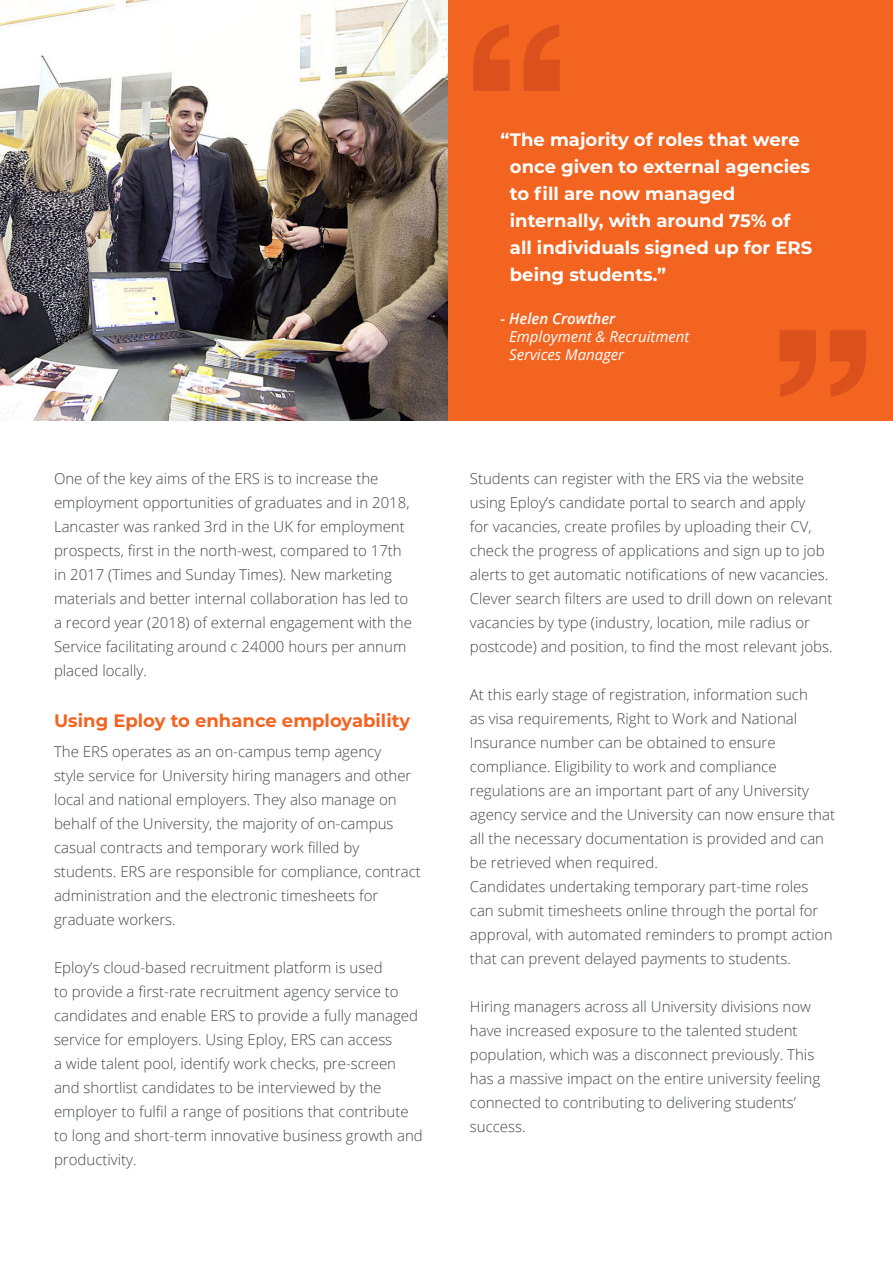
<style>
.page{position:relative;width:893px;height:1263px;background:#fff}
.page>*{position:absolute;margin:0;border:0;box-sizing:border-box;transform-origin:0 0}
.t1{font:700 18px/27px "Montserrat";color:#fff}
.t2{font:700 18px "Montserrat";color:#f36421}
.t3{font:300 15px/24px "Open Sans";color:#454647}
.t4{font:italic 15px/18px "Open Sans";color:#fff}
.s1{font-weight:600}
</style>
<div class="page">
<div style="left:446px;top:0;width:447px;height:421px;background:#f36421"></div>
<svg style="left:473px;top:24px;width:87px;height:67px"></svg>
<svg style="left:780px;top:330px;width:86px;height:67px"></svg>
<img style="left:0;top:0;width:447px;height:421px">
<p class="t3" style="left:54px;top:466px;width:360px">One of the key aims of the ERS is to increase the employment opportunities of graduates and in 2018, Lancaster was ranked 3rd in the UK for employment prospects, first in the north-west, compared to 17th in 2017 (Times and Sunday Times). New marketing materials and better internal collaboration has led to a record year (2018) of external engagement with the Service facilitating around c 24000 hours per annum placed locally.</p>
<p class="t2" style="left:54px;top:707px;width:358px">Using Eploy to enhance employability</p>
<p class="t3" style="left:54px;top:739px;width:368px">The ERS operates as an on-campus temp agency<br>style service for University hiring managers and other local and national employers. They also manage on behalf of the University, the majority of on-campus casual contracts and temporary work filled by students. ERS are responsible for compliance, contract administration and the electronic timesheets for graduate workers.</p>
<p class="t3" style="left:54px;top:955px;width:370px">Eploy’s cloud-based recruitment platform is used<br>to provide a first-rate recruitment agency service to candidates and enable ERS to provide a fully managed service for employers. Using Eploy, ERS can access<br>a wide talent pool, identify work checks, pre-screen and shortlist candidates to be interviewed by the employer to fulfil a range of positions that contribute to long and short-term innovative business growth and productivity.</p>
<p class="t1" style="left:510px;top:125px;width:304px;text-indent:-9px">“The majority of roles that were once given to external agencies to fill are now managed internally, with around 75% of all individuals signed up for ERS being students.”</p>
<p class="t4" style="left:509px;top:309px;width:182px;text-indent:-9px"><span class="s1">- Helen Crowther<br></span>Employment &amp; Recruitment<br>Services Manager</p>
<p class="t3" style="left:470px;top:466px;width:364px">Students can register with the ERS via the website using Eploy’s candidate portal to search and apply<br>for vacancies, create profiles by uploading their CV, check the progress of applications and sign up to job alerts to get automatic notifications of new vacancies.<br>Clever search filters are used to drill down on relevant vacancies by type (industry, location, mile radius or postcode) and position, to find the most relevant jobs.</p>
<p class="t3" style="left:470px;top:682px;width:367px">At this early stage of registration, information such<br>as visa requirements, Right to Work and National Insurance number can be obtained to ensure compliance. Eligibility to work and compliance regulations are an important part of any University agency service and the University can now ensure that all the necessary documentation is provided and can be retrieved when required.</p>
<p class="t3" style="left:470px;top:874px;width:364px">Candidates undertaking temporary part-time roles can submit timesheets online through the portal for approval, with automated reminders to prompt action that can prevent delayed payments to students.</p>
<p class="t3" style="left:470px;top:994px;width:352px">Hiring managers across all University divisions now have increased exposure to the talented student population, which was a disconnect previously. This has a massive impact on the entire university feeling connected to contributing to delivering students’ success.</p>
</div>
